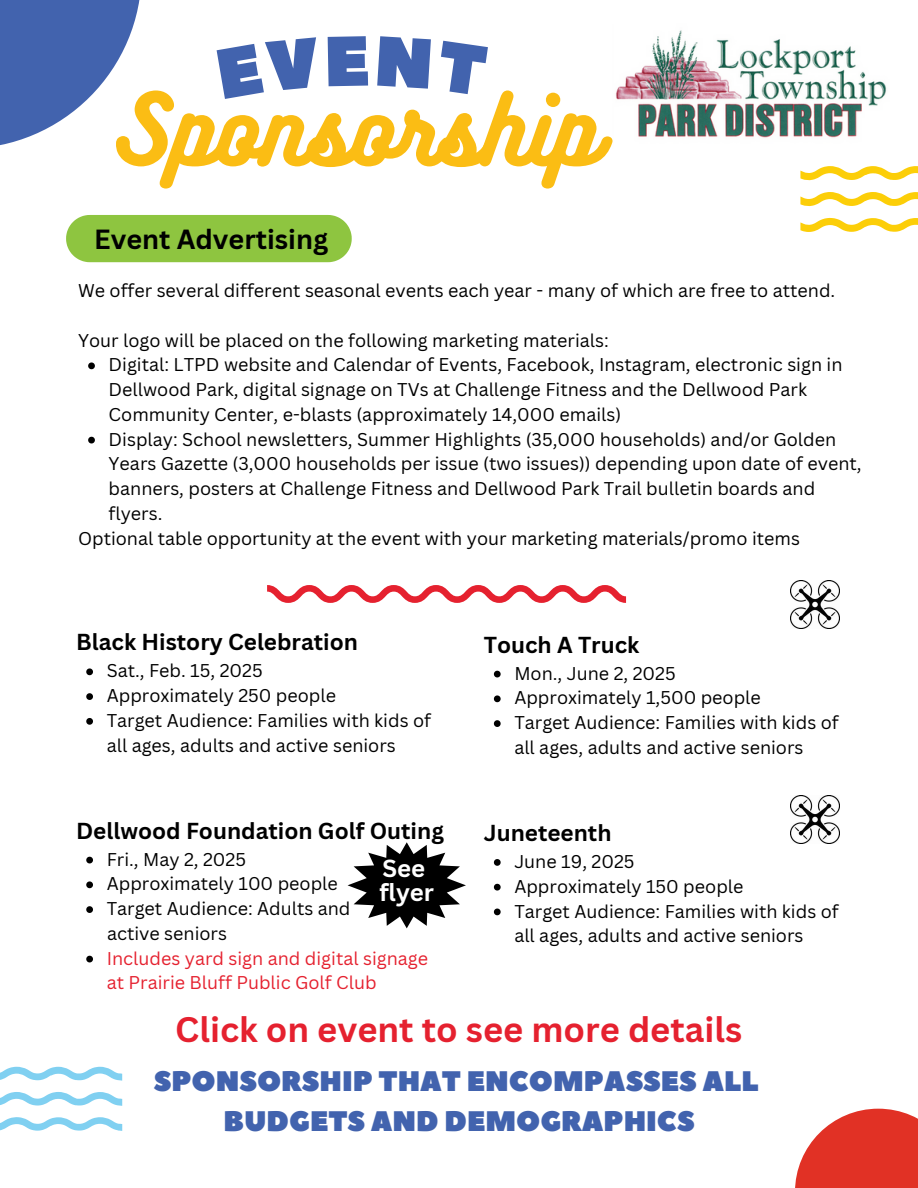
<style>
.page{position:relative;width:918px;height:1188px;background:#fff}
.page>*{position:absolute;margin:0;border:0;box-sizing:border-box;transform-origin:0 0}
.t1{font:87.45px "Bukhari Script";color:#fbbd14}
.t2{font:700 34.5px "Canva Sans";color:#e5212f}
.t3{font:28.2px/39.2px "Peace Sans";color:#4263ae;text-align:center}
.t4{font:700 27px "Canva Sans";color:#000}
.t5{font:700 24px/23.7px "Canva Sans";color:#fff}
.t6{font:700 22.5px "Canva Sans";color:#000}
.t7{font:18px/24.8px "Canva Sans";color:#000}
.t8{font:18px/24.8px "Canva Sans";color:#e5212f}
</style>
<div class="page">
<svg style="left:795px;top:1109px;width:123px;height:79px;fill:#e13125"></svg>
<svg style="left:0;top:0;width:140px;height:145px;fill:#4263ae"></svg>
<svg style="left:800px;top:166px;width:118px;height:14px"></svg>
<svg style="left:800px;top:192px;width:118px;height:14px"></svg>
<svg style="left:800px;top:218px;width:118px;height:14px"></svg>
<svg style="left:0;top:1067px;width:122px;height:14px"></svg>
<svg style="left:0;top:1092px;width:122px;height:14px"></svg>
<svg style="left:0;top:1117px;width:122px;height:14px"></svg>
<img style="left:616px;top:30px;width:271px;height:108px">
<div style="left:66px;top:215px;width:286px;height:47px;background:#8ec540"></div>
<svg style="left:267px;top:585px;width:359px;height:18px"></svg>
<svg style="left:86px;top:668px;width:7px;height:7px"></svg>
<svg style="left:86px;top:693px;width:7px;height:7px"></svg>
<svg style="left:86px;top:718px;width:7px;height:7px"></svg>
<svg style="left:88px;top:362px;width:7px;height:7px"></svg>
<svg style="left:88px;top:437px;width:7px;height:6px"></svg>
<svg style="left:494px;top:671px;width:7px;height:6px"></svg>
<svg style="left:494px;top:695px;width:7px;height:7px"></svg>
<svg style="left:494px;top:720px;width:7px;height:7px"></svg>
<svg style="left:86px;top:857px;width:7px;height:6px"></svg>
<svg style="left:86px;top:881px;width:7px;height:7px"></svg>
<svg style="left:86px;top:906px;width:7px;height:7px"></svg>
<svg style="left:86px;top:956px;width:7px;height:6px"></svg>
<svg style="left:348px;top:842px;width:118px;height:86px"></svg>
<svg style="left:494px;top:859px;width:7px;height:7px"></svg>
<svg style="left:494px;top:884px;width:7px;height:7px"></svg>
<svg style="left:494px;top:909px;width:7px;height:6px"></svg>
<img style="left:791px;top:580px;width:49px;height:49px">
<img style="left:791px;top:795px;width:49px;height:49px">
<p class="t1" style="left:112px;top:73px;width:488px">Sponsorship</p>
<h6 class="t4" style="left:94px;top:220px;width:235px">Event Advertising</h6>
<p class="t7" style="left:78px;top:278px;width:759px">We offer several different seasonal events each year - many of which are free to attend.</p>
<p class="t7" style="left:78px;top:327px;width:532px">Your logo will be placed on the following marketing materials:</p>
<p class="t7" style="left:109px;top:352px;width:735px">Digital: LTPD website and Calendar of Events, Facebook, Instagram, electronic sign in<br>Dellwood Park, digital signage on TVs at Challenge Fitness and the Dellwood Park<br>Community Center, e-blasts (approximately 14,000 emails)</p>
<h6 class="t7" style="left:109px;top:426px;width:755px">Display: School newsletters, Summer Highlights (35,000 households) and/or Golden Years Gazette (3,000 households per issue (two issues)) depending upon date of event, banners, posters at Challenge Fitness and Dellwood Park Trail bulletin boards and flyers.</h6>
<p class="t7" style="left:78px;top:525px;width:723px">Optional table opportunity at the event with your marketing materials/promo items</p>
<p class="t6" style="left:76px;top:626px;width:283px">Black History Celebration</p>
<p class="t7" style="left:107px;top:658px;width:157px">Sat., Feb. 15, 2025</p>
<p class="t7" style="left:107px;top:683px;width:231px">Approximately 250 people</p>
<p class="t7" style="left:107px;top:708px;width:326px">Target Audience: Families with kids of all ages, adults and active seniors</p>
<p class="t6" style="left:76px;top:815px;width:369px">Dellwood Foundation Golf Outing</p>
<p class="t7" style="left:107px;top:846px;width:141px">Fri., May 2, 2025</p>
<p class="t7" style="left:107px;top:871px;width:233px">Approximately 100 people</p>
<p class="t7" style="left:107px;top:896px;width:245px">Target Audience: Adults and</p>
<h6 class="t7" style="left:107px;top:921px;width:122px">active seniors</h6>
<p class="t8" style="left:107px;top:945px;width:323px">Includes yard sign and digital signage at Prairie Bluff Public Golf Club</p>
<p class="t5" style="left:379px;top:856px;width:56px">See flyer</p>
<p class="t6" style="left:484px;top:629px;width:157px">Touch A Truck</p>
<p class="t7" style="left:514px;top:660px;width:163px">Mon., June 2, 2025</p>
<h6 class="t7" style="left:514px;top:685px;width:248px">Approximately 1,500 people</h6>
<p class="t7" style="left:514px;top:710px;width:326px">Target Audience: Families with kids of all ages, adults and active seniors</p>
<p class="t6" style="left:484px;top:817px;width:129px">Juneteenth</p>
<p class="t7" style="left:514px;top:849px;width:122px">June 19, 2025</p>
<p class="t7" style="left:514px;top:873px;width:231px">Approximately 150 people</p>
<h6 class="t7" style="left:514px;top:898px;width:326px">Target Audience: Families with kids of all ages, adults and active seniors</h6>
<h3 class="t2" style="left:175px;top:1005px;width:568px">Click on event to see more details</h3>
<p class="t3" style="left:154px;top:1063px;width:606px">SPONSORSHIP THAT ENCOMPASSES ALL<br>BUDGETS AND DEMOGRAPHICS</p>
</div>
